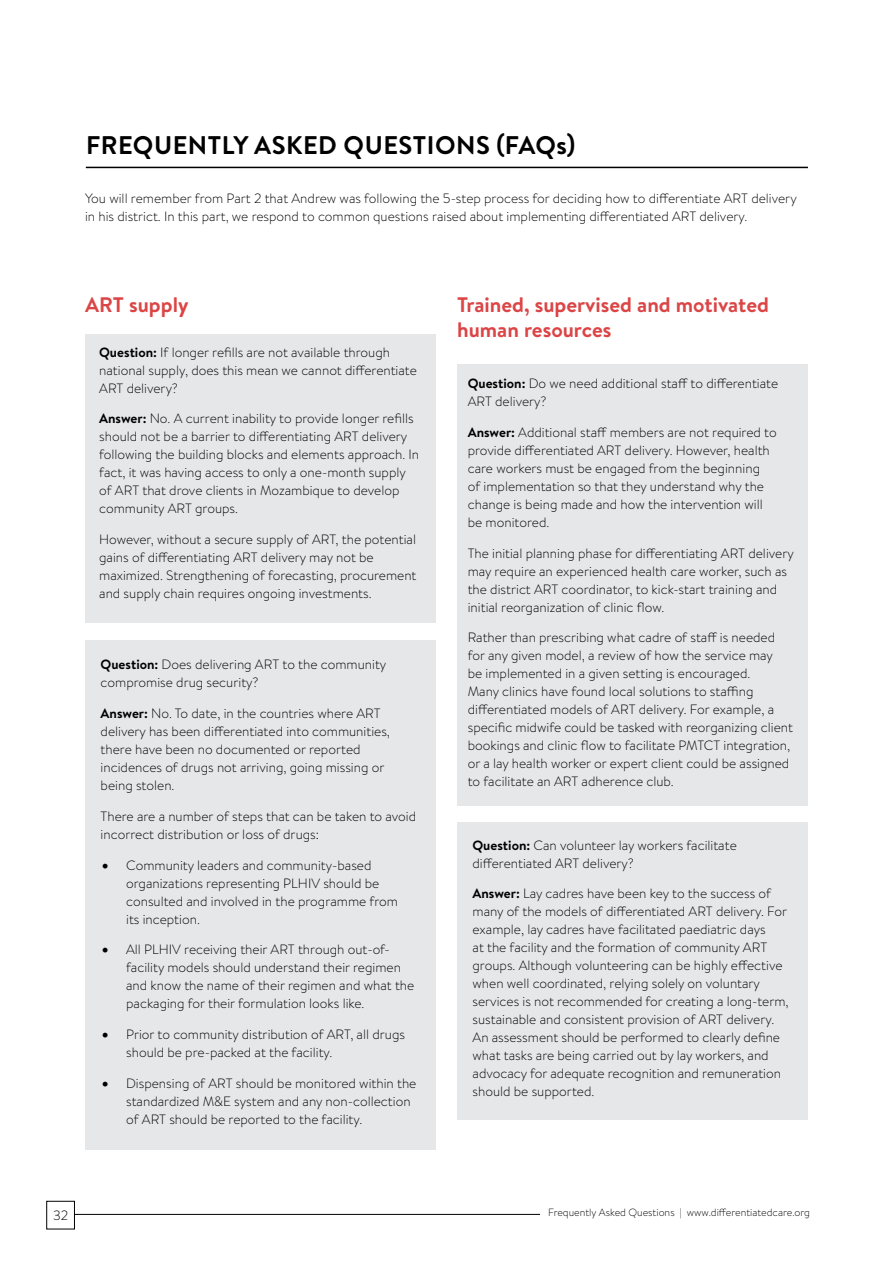
<style>
.page{position:relative;width:893px;height:1263px;background:#fff}
.page>*{position:absolute;margin:0;border:0;box-sizing:border-box;transform-origin:0 0}
.t1{font:700 25.5px "Brandon Text";letter-spacing:.02em;color:#000}
.t2{font:700 21px/25.5px "Brandon Text";color:#db4546}
.t3{font:300 13.5px/18px "Brandon Text";color:#000}
.t4{font:300 10.5px "Brandon Text";color:#000}
.s1{font-weight:700}
</style>
<div class="page">
<div style="left:85px;top:334px;width:351px;height:288px;background:#e6e7e8"></div>
<div style="left:457px;top:364px;width:351px;height:442px;background:#e6e7e8"></div>
<div style="left:457px;top:823px;width:351px;height:297px;background:#e6e7e8"></div>
<div style="left:85px;top:640px;width:351px;height:510px;background:#e6e7e8"></div>
<hr style="left:86px;top:167px;width:722px;height:1px;background:#000">
<div style="left:47px;top:1201px;width:28px;height:28px;border:1px solid #000"></div>
<hr style="left:74px;top:1214px;width:466px;height:1px;background:#000">
<h1 class="t1" style="left:86px;top:127px;width:491px">FREQUENTLY ASKED QUESTIONS (FAQs)</h1>
<p class="t3" style="left:85px;top:189px;width:713px">You will remember from Part 2 that Andrew was following the 5-step process for deciding how to differentiate ART delivery in his district. In this part, we respond to common questions raised about implementing differentiated ART delivery.</p>
<h2 class="t2" style="left:85px;top:291px;width:105px">ART supply</h2>
<p class="t3" style="left:99px;top:342px;width:319px"><span class="s1">Question:</span> If longer refills are not available through national supply, does this mean we cannot differentiate<br>ART delivery?</p>
<p class="t3" style="left:99px;top:409px;width:321px"><span class="s1">Answer:</span> No. A current inability to provide longer refills should not be a barrier to differentiating ART delivery following the building blocks and elements approach. In fact, it was having access to only a one-month supply of ART that drove clients in Mozambique to develop community ART groups.</p>
<p class="t3" style="left:99px;top:530px;width:319px">However, without a secure supply of ART, the potential gains of differentiating ART delivery may not be maximized. Strengthening of forecasting, procurement and supply chain requires ongoing investments.</p>
<p class="t3" style="left:101px;top:655px;width:287px"><span class="s1">Question:</span> Does delivering ART to the community compromise drug security?</p>
<p class="t3" style="left:101px;top:704px;width:291px"><span class="s1">Answer:</span> No. To date, in the countries where ART delivery has been differentiated into communities, there have been no documented or reported incidences of drugs not arriving, going missing or being stolen.</p>
<p class="t3" style="left:101px;top:807px;width:317px">There are a number of steps that can be taken to avoid incorrect distribution or loss of drugs:</p>
<p class="t3" style="left:126px;top:855px;width:273px;text-indent:-24px">• Community leaders and community-based organizations representing PLHIV should be consulted and involved in the programme from its inception.</p>
<p class="t3" style="left:126px;top:940px;width:290px;text-indent:-24px">• All PLHIV receiving their ART through out-of&shy;facility models should understand their regimen and know the name of their regimen and what the packaging for their formulation looks like.</p>
<p class="t3" style="left:126px;top:1025px;width:280px;text-indent:-24px">• Prior to community distribution of ART, all drugs should be pre-packed at the facility.</p>
<p class="t3" style="left:126px;top:1074px;width:292px;text-indent:-24px">• Dispensing of ART should be monitored within the standardized M&amp;E system and any non-collection of ART should be reported to the facility.</p>
<h2 class="t2" style="left:457px;top:291px;width:313px">Trained, supervised and motivated human resources</h2>
<p class="t3" style="left:468px;top:374px;width:312px"><span class="s1">Question:</span> Do we need additional staff to differentiate<br>ART delivery?</p>
<p class="t3" style="left:468px;top:423px;width:311px"><span class="s1">Answer:</span> Additional staff members are not required to provide differentiated ART delivery. However, health care workers must be engaged from the beginning<br>of implementation so that they understand why the change is being made and how the intervention will be monitored.</p>
<p class="t3" style="left:468px;top:543px;width:328px">The initial planning phase for differentiating ART delivery may require an experienced health care worker, such as the district ART coordinator, to kick-start training and initial reorganization of clinic flow.</p>
<p class="t3" style="left:468px;top:628px;width:327px">Rather than prescribing what cadre of staff is needed for any given model, a review of how the service may<br>be implemented in a given setting is encouraged.<br>Many clinics have found local solutions to staffing differentiated models of ART delivery. For example, a specific midwife could be tasked with reorganizing client bookings and clinic flow to facilitate PMTCT integration, or a lay health worker or expert client could be assigned to facilitate an ART adherence club.</p>
<p class="t3" style="left:472px;top:835px;width:266px"><span class="s1">Question:</span> Can volunteer lay workers facilitate differentiated ART delivery?</p>
<p class="t3" style="left:472px;top:884px;width:318px"><span class="s1">Answer:</span> Lay cadres have been key to the success of many of the models of differentiated ART delivery. For example, lay cadres have facilitated paediatric days<br>at the facility and the formation of community ART groups. Although volunteering can be highly effective when well coordinated, relying solely on voluntary services is not recommended for creating a long-term, sustainable and consistent provision of ART delivery.<br>An assessment should be performed to clearly define what tasks are being carried out by lay workers, and advocacy for adequate recognition and remuneration should be supported.</p>
<p class="t3" style="left:53px;top:1206px;width:17px">32</p>
<p class="t4" style="left:548px;top:1205px;width:263px">Frequently Asked Questions | www.differentiatedcare.org</p>
</div>
